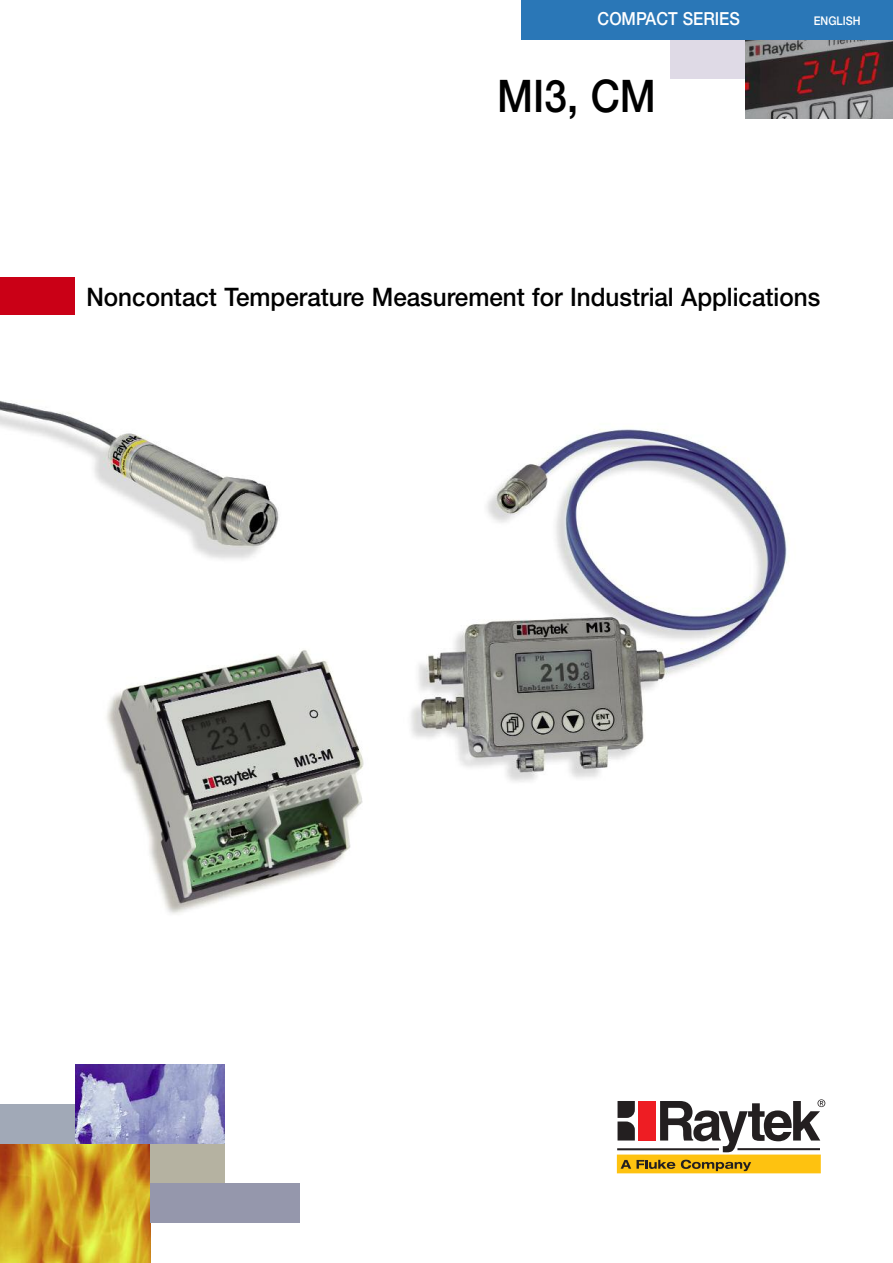
<style>
.page{position:relative;width:893px;height:1263px;background:#fff}
.page>*{position:absolute;margin:0;border:0;box-sizing:border-box;transform-origin:0 0}
.t1{font:500 45px "Helvetica Neue";color:#000;scale:.9 1}
.t2{font:500 25.5px "Helvetica Neue";color:#000;scale:.95 1}
.t3{font:500 18px "Helvetica Neue";color:#fff;scale:.9 1}
.t4{font:500 12px "Helvetica Neue";color:#fff;scale:.9 1}
</style>
<div class="page">
<img style="left:745px;top:40px;width:148px;height:79px">
<div style="left:671px;top:40px;width:74px;height:39px;background:#dfdae6"></div>
<div style="left:522px;top:0;width:371px;height:40px;background:#2a77b7"></div>
<img style="left:0;top:1143px;width:150px;height:120px">
<div style="left:0;top:1104px;width:76px;height:39px;background:#a1a9b7"></div>
<div style="left:150px;top:1183px;width:149px;height:39px;background:#9597ac"></div>
<div style="left:150px;top:1143px;width:75px;height:40px;background:#b5b2a1"></div>
<img style="left:76px;top:1065px;width:149px;height:78px">
<div style="left:0;top:277px;width:75px;height:38px;background:#ca0016"></div>
<svg style="left:617px;top:1101px;width:18px;height:39px"></svg>
<div style="left:639px;top:1101px;width:17px;height:39px;background:#ee1d23"></div>
<svg style="left:660px;top:1099px;width:165px;height:53px"></svg>
<div style="left:617px;top:1155px;width:203px;height:18px;background:#fec210"></div>
<div style="left:617px;top:1154px;width:204px;height:19px;border:1px solid #fec210"></div>
<svg style="left:621px;top:1160px;width:54px;height:9px"></svg>
<svg style="left:681px;top:1160px;width:70px;height:11px"></svg>
<hr style="left:617px;top:1148px;width:102px;height:2px;background:#231f20">
<hr style="left:737px;top:1148px;width:83px;height:2px;background:#231f20">
<img style="left:0;top:400px;width:789px;height:514px">
<p class="t3" style="left:598px;top:12px;width:160px">COMPACT SERIES</p>
<p class="t4" style="left:814px;top:16px;width:53px">ENGLISH</p>
<h1 class="t1" style="left:497px;top:80px;width:178px">MI3, CM</h1>
<p class="t2" style="left:86px;top:288px;width:774px">Noncontact Temperature Measurement for Industrial Applications</p>
</div>
